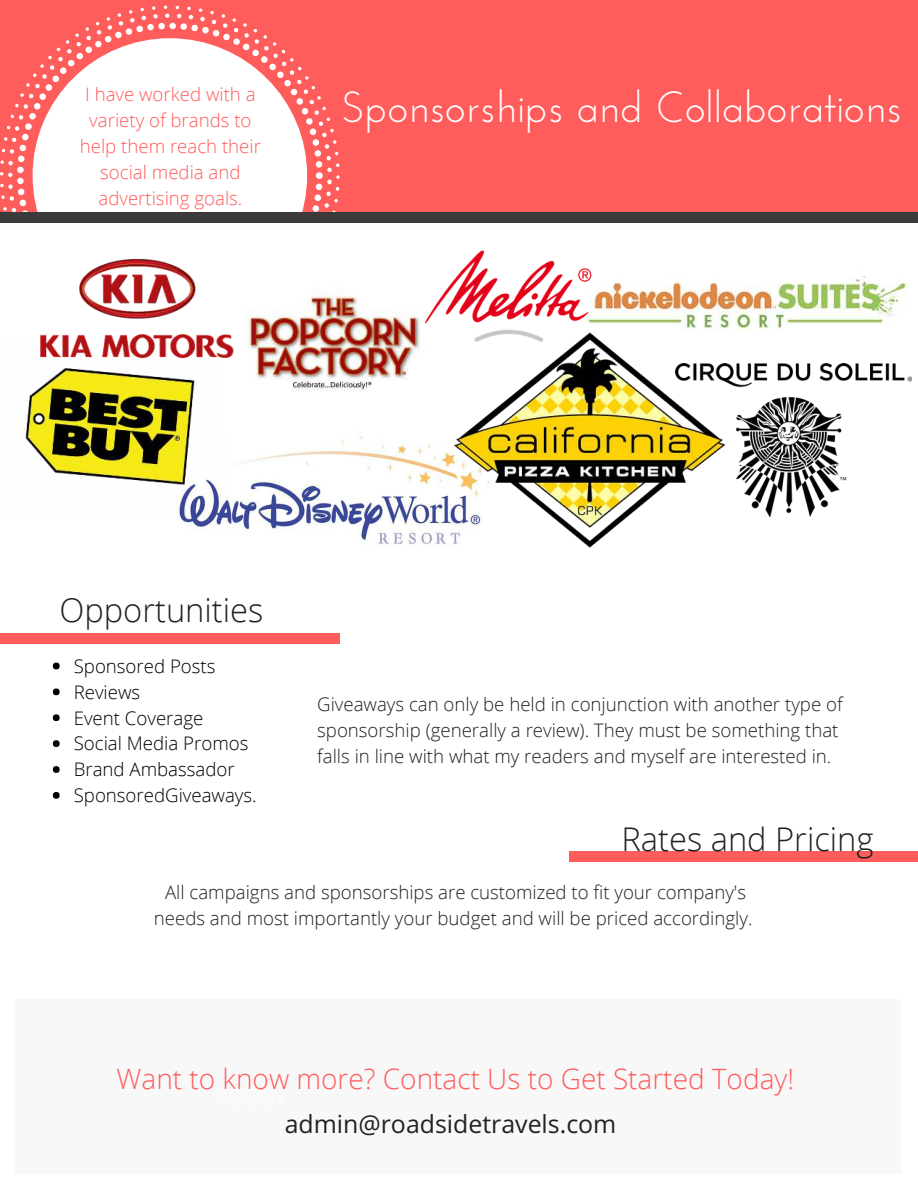
<style>
.page{position:relative;width:918px;height:1188px;background:#fff}
.page>*{position:absolute;margin:0;border:0;box-sizing:border-box;transform-origin:0 0}
.t1{font:43.65px "Josefin Sans";color:#fff}
.t2{font:300 32.7px "Open Sans";color:#222}
.t3{font:300 28.05px "Open Sans";color:#ff5c5c}
.t4{font:24.9px "Open Sans";color:#222}
.t5{font:300 18.6px/25.8px "Open Sans";color:#222;text-align:center}
.t6{font:300 18.6px/25.8px "Open Sans";color:#010101}
.t7{font:300 18.6px/25.8px "Open Sans";color:#ff5c5c;text-align:center}
</style>
<div class="page">
<div style="left:0;top:0;width:918px;height:223px;background:#ff5c5c"></div>
<svg style="left:0;top:6px;width:340px;height:207px;fill:#fff"></svg>
<div style="left:0;top:213px;width:918px;height:10px;background:#3b3b3b"></div>
<img style="left:180px;top:435px;width:273px;height:111px">
<img style="left:23px;top:369px;width:208px;height:147px">
<img style="left:598px;top:275px;width:308px;height:56px">
<img style="left:453px;top:339px;width:222px;height:209px">
<img style="left:675px;top:363px;width:236px;height:153px">
<img style="left:223px;top:288px;width:197px;height:143px">
<img style="left:40px;top:258px;width:202px;height:111px">
<img style="left:417px;top:250px;width:181px;height:95px">
<div style="left:53px;top:663px;width:7px;height:6px;background:#010101;border-radius:50%"></div>
<div style="left:53px;top:688px;width:7px;height:7px;background:#010101;border-radius:50%"></div>
<div style="left:53px;top:714px;width:7px;height:7px;background:#010101;border-radius:50%"></div>
<div style="left:53px;top:740px;width:7px;height:7px;background:#010101;border-radius:50%"></div>
<div style="left:53px;top:766px;width:7px;height:7px;background:#010101;border-radius:50%"></div>
<div style="left:53px;top:792px;width:7px;height:7px;background:#010101;border-radius:50%"></div>
<div style="left:0;top:633px;width:339px;height:10px;background:#ff5c5c"></div>
<div style="left:570px;top:852px;width:348px;height:10px;background:#ff5c5c"></div>
<div style="left:16px;top:999px;width:885px;height:174px;background:#f8f8f8"></div>
<p class="t7" style="left:80px;top:81px;width:183px">I have worked with a variety of brands to help them reach their social media and advertising goals.</p>
<h1 class="t1" style="left:341px;top:80px;width:562px">Sponsorships and Collaborations</h1>
<h2 class="t2" style="left:59px;top:588px;width:206px">Opportunities</h2>
<p class="t6" style="left:74px;top:653px;width:184px">Sponsored Posts<br>Reviews<br>Event Coverage<br>Social Media Promos<br>Brand Ambassador<br>SponsoredGiveaways.</p>
<p class="t5" style="left:317px;top:691px;width:527px;text-align:left">Giveaways can only be held in conjunction with another type of sponsorship (generally a review). They must be something that falls in line with what my readers and myself are interested in.</p>
<h2 class="t2" style="left:621px;top:816px;width:254px">Rates and Pricing</h2>
<p class="t5" style="left:154px;top:879px;width:600px">All campaigns and sponsorships are customized to fit your company's needs and most importantly your budget and will be priced accordingly.</p>
<h3 class="t3" style="left:117px;top:1060px;width:679px">Want to know more? Contact Us to Get Started Today!</h3>
<h3 class="t4" style="left:285px;top:1110px;width:333px">admin@roadsidetravels.com</h3>
</div>
